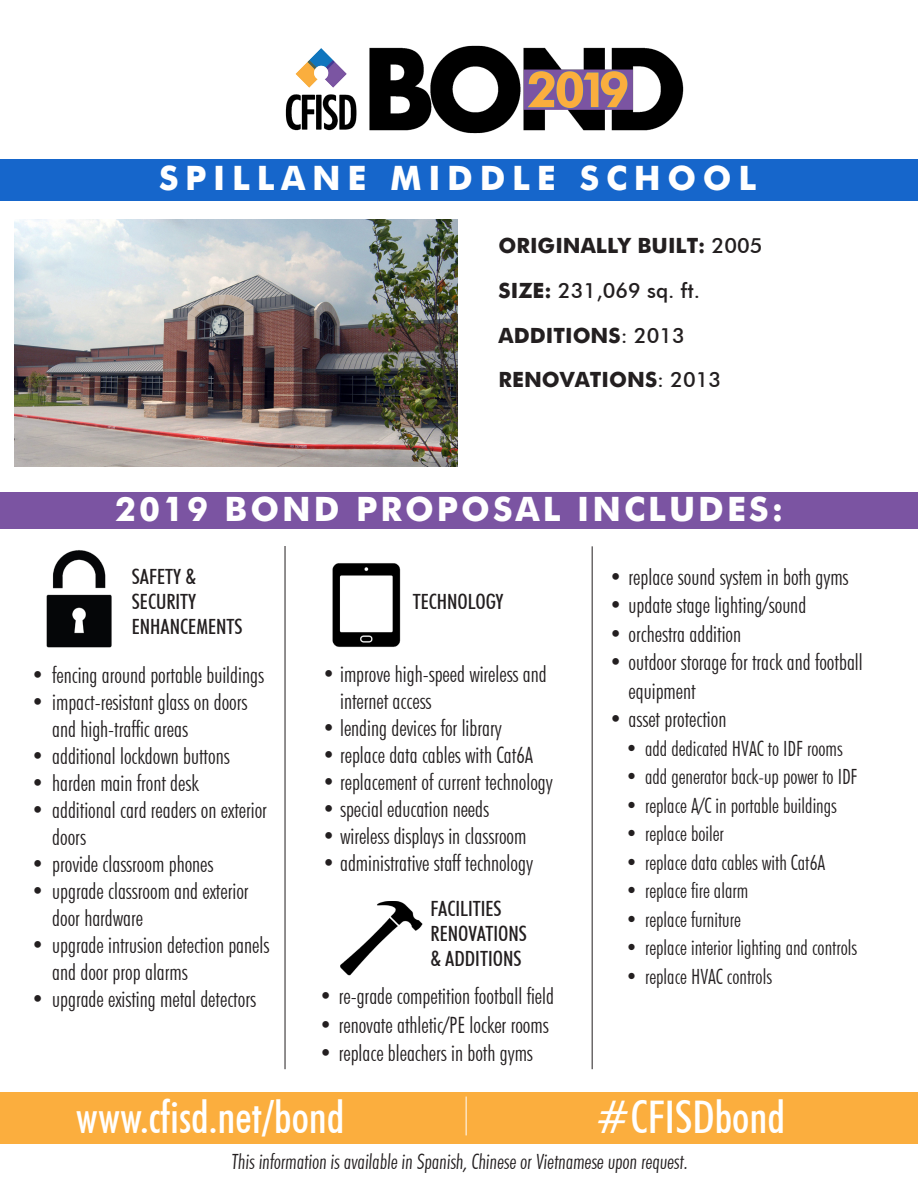
<style>
.page{position:relative;width:918px;height:1188px;background:#fff}
.page>*{position:absolute;margin:0;border:0;box-sizing:border-box;transform-origin:0 0}
.t1{font:500 condensed 45px "Futura BT";color:#fff}
.t2{font:700 33.6px "Futura";letter-spacing:.09em;color:#fff}
.t3{font:700 33.6px "Futura";letter-spacing:.2em;color:#fff}
.t4{font:300 condensed 22.5px/27px "Futura BT";color:#231f20}
.t5{font:300 condensed 21px "Futura BT";color:#231f20}
.t6{font:500 condensed 21px/25.2px "Futura BT";color:#231f20}
.t7{font:700 21px "Futura";color:#231f20}
.t8{font:500 21px "Futura BT";color:#231f20}
.s1{font-family:"Futura BT";font-weight:500}
.s2{font-family:"Futura";font-weight:700}
</style>
<div class="page">
<img style="left:285px;top:45px;width:399px;height:89px">
<div style="left:0;top:159px;width:918px;height:42px;background:#1666cb"></div>
<div style="left:0;top:492px;width:918px;height:37px;background:#7b54a2"></div>
<img style="left:14px;top:219px;width:444px;height:247px">
<div style="left:0;top:1092px;width:918px;height:52px;background:#fbae3e"></div>
<hr style="left:466px;top:1097px;width:1px;height:38px;background:#fff">
<hr style="left:285px;top:546px;width:1px;height:523px;background:#231f20">
<hr style="left:592px;top:546px;width:1px;height:523px;background:#231f20">
<img style="left:340px;top:901px;width:83px;height:75px">
<img style="left:332px;top:563px;width:69px;height:84px">
<img style="left:47px;top:550px;width:65px;height:98px">
<p class="t3" style="left:159px;top:153px;width:599px">SPILLANE MIDDLE SCHOOL</p>
<p class="t7" style="left:499px;top:230px;width:265px">ORIGINALLY BUILT: <span class="s1">2005</span></p>
<p class="t8" style="left:499px;top:278px;width:203px"><span class="s2">SIZE:</span> 231,069 sq. ft.</p>
<p class="t7" style="left:499px;top:320px;width:188px">ADDITIONS<span class="s1">: 2013</span></p>
<p class="t7" style="left:499px;top:364px;width:224px">RENOVATIONS<span class="s1">: 2013</span></p>
<p class="t2" style="left:115px;top:484px;width:670px">2019 BOND PROPOSAL INCLUDES:</p>
<p class="t6" style="left:132px;top:563px;width:66px">SAFETY &amp;</p>
<p class="t6" style="left:132px;top:589px;width:66px">SECURITY</p>
<p class="t6" style="left:132px;top:614px;width:112px">ENHANCEMENTS</p>
<p class="t4" style="left:31px;top:661px;width:234px">• fencing around portable buildings</p>
<p class="t4" style="left:52px;top:688px;width:197px;text-indent:-21px">• impact-resistant glass on doors and high-traffic areas</p>
<p class="t4" style="left:31px;top:742px;width:200px">• additional lockdown buttons</p>
<p class="t4" style="left:31px;top:769px;width:169px">• harden main front desk</p>
<p class="t4" style="left:52px;top:796px;width:216px;text-indent:-21px">• additional card readers on exterior doors</p>
<p class="t4" style="left:31px;top:850px;width:184px">• provide classroom phones</p>
<p class="t4" style="left:52px;top:877px;width:198px;text-indent:-21px">• upgrade classroom and exterior door hardware</p>
<p class="t4" style="left:52px;top:931px;width:219px;text-indent:-21px">• upgrade intrusion detection panels and door prop alarms</p>
<p class="t4" style="left:31px;top:985px;width:226px">• upgrade existing metal detectors</p>
<p class="t6" style="left:413px;top:588px;width:92px">TECHNOLOGY</p>
<p class="t4" style="left:340px;top:660px;width:208px;text-indent:-18px">• improve high-speed wireless and internet access</p>
<p class="t4" style="left:322px;top:714px;width:181px">• lending devices for library</p>
<p class="t4" style="left:322px;top:741px;width:213px">• replace data cables with Cat6A</p>
<p class="t4" style="left:322px;top:768px;width:232px">• replacement of current technology</p>
<p class="t4" style="left:322px;top:795px;width:168px">• special education needs</p>
<p class="t4" style="left:322px;top:822px;width:206px">• wireless displays in classroom</p>
<p class="t4" style="left:322px;top:849px;width:212px">• administrative staff technology</p>
<p class="t6" style="left:431px;top:896px;width:73px">FACILITIES</p>
<p class="t6" style="left:431px;top:921px;width:98px">RENOVATIONS &amp; ADDITIONS</p>
<p class="t4" style="left:319px;top:983px;width:236px">• re-grade competition football field</p>
<p class="t4" style="left:319px;top:1011px;width:231px">• renovate athletic/PE locker rooms</p>
<p class="t4" style="left:319px;top:1040px;width:215px">• replace bleachers in both gyms</p>
<p class="t4" style="left:609px;top:563px;width:241px">• replace sound system in both gyms</p>
<p class="t4" style="left:609px;top:592px;width:199px">• update stage lighting/sound</p>
<p class="t4" style="left:609px;top:620px;width:134px">• orchestra addition</p>
<p class="t4" style="left:629px;top:648px;width:236px;line-height:28.5px;text-indent:-20px">• outdoor storage for track and football equipment</p>
<p class="t4" style="left:609px;top:706px;width:119px">• asset protection</p>
<p class="t5" style="left:626px;top:735px;width:218px">• add dedicated HVAC to IDF rooms</p>
<p class="t5" style="left:626px;top:764px;width:233px">• add generator back-up power to IDF</p>
<p class="t5" style="left:626px;top:792px;width:213px">• replace A/C in portable buildings</p>
<p class="t5" style="left:626px;top:821px;width:100px">• replace boiler</p>
<p class="t5" style="left:626px;top:849px;width:201px">• replace data cables with Cat6A</p>
<p class="t5" style="left:626px;top:878px;width:124px">• replace fire alarm</p>
<p class="t5" style="left:626px;top:906px;width:117px">• replace furniture</p>
<p class="t5" style="left:626px;top:935px;width:233px">• replace interior lighting and controls</p>
<p class="t5" style="left:626px;top:963px;width:148px">• replace HVAC controls</p>
<p class="t1" style="left:76px;top:1090px;width:270px">www.cfisd.net/bond</p>
<p class="t1" style="left:596px;top:1090px;width:191px">#CFISDbond</p>
<p class="t5" style="left:231px;top:1149px;width:460px">This information is available in Spanish, Chinese or Vietnamese upon request.</p>
</div>
